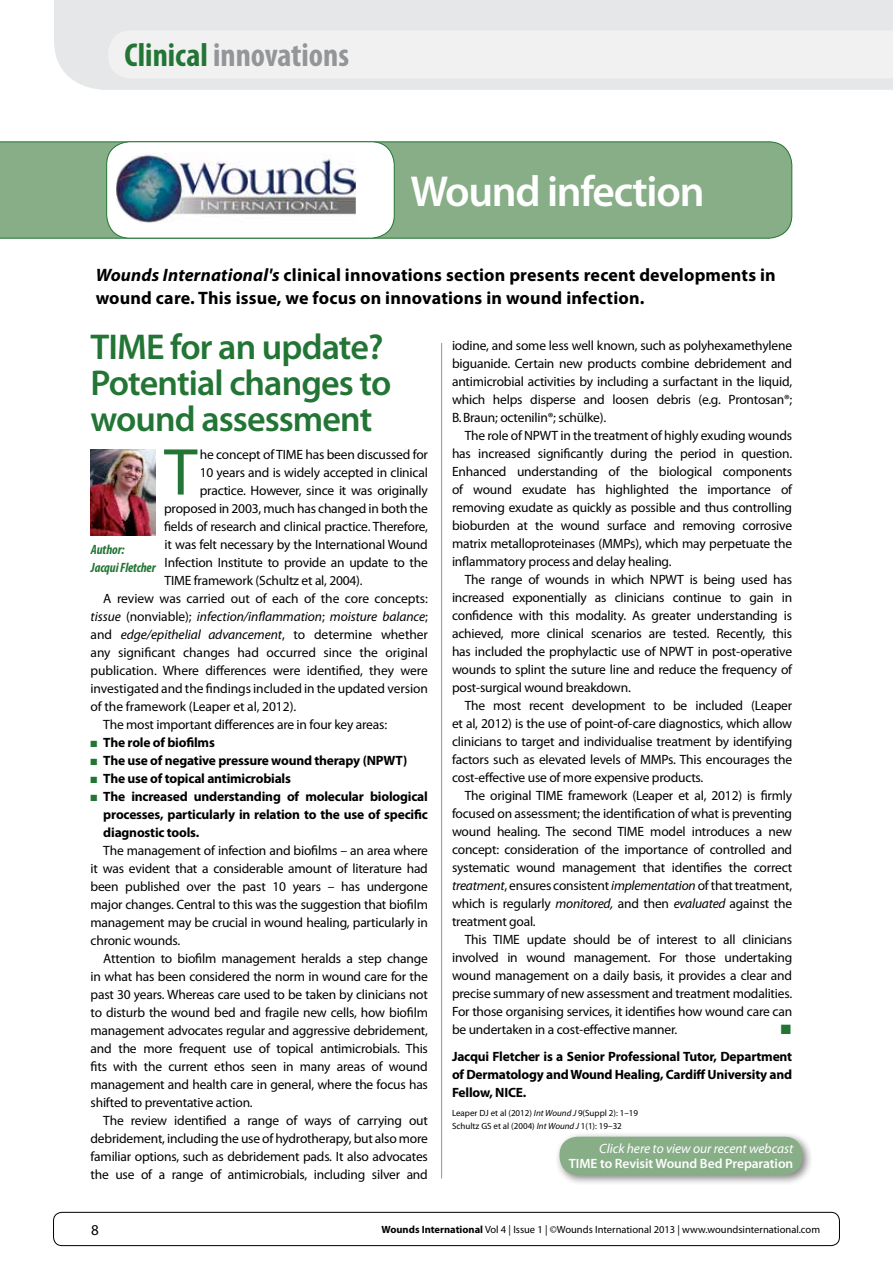
<style>
.page{position:relative;width:893px;height:1263px;background:#fff}
.page>*{position:absolute;margin:0;border:0;box-sizing:border-box;transform-origin:0 0}
.t1{font:66.9px "Myriad Pro";color:#237535}
.t2{font:600 43.5px "Myriad Pro";letter-spacing:-.03em;color:#fff}
.t3{font:600 36px/36px "Myriad Pro";letter-spacing:-.025em;color:#237535}
.t4{font:700 condensed 33.15px "Myriad Pro";color:#939598}
.t5{font:700 18px/24px "Myriad Pro";letter-spacing:.01em;color:#000}
.t6{font:15px "Myriad Pro";color:#000}
.t7{font:13.5px/18px "Myriad Pro";letter-spacing:-.015em;color:#000;text-align:justify}
.t8{font:700 13.5px/18px "Myriad Pro";letter-spacing:-.015em;color:#000;text-align:justify}
.t9{font:italic 13.5px "Myriad Pro";letter-spacing:-.005em;color:#000}
.t10{font:600 13.5px "Myriad Pro";letter-spacing:-.005em;color:#fff}
.t11{font:italic 13.5px "Myriad Pro";letter-spacing:-.005em;color:#fff}
.t12{font:italic 700 condensed 13.5px/18px "Myriad Pro";letter-spacing:-.01em;color:#237535}
.t13{font:13.5px "Zapf Dingbats ITC";color:#237535}
.t14{font:10.5px "Myriad Pro";color:#000}
.t15{font:9px/12.6px "Myriad Pro";color:#000}
.s1{color:#c0940a}
.s2{color:#237535}
.s3{font-style:italic}
.s4{font-style:normal}
.s5{font-weight:700}
</style>
<div class="page">
<div style="left:55px;top:43px;width:838px;height:47px;background:#e6e7e8"></div>
<div style="left:55px;top:0;width:838px;height:43px;background:#e6e7e8"></div>
<div style="left:108px;top:31px;width:785px;height:47px;background:#f1f1f2"></div>
<div style="left:53px;top:1212px;width:787px;height:34px;border:1px solid #000;border-radius:9px"></div>
<div style="left:0;top:141px;width:792px;height:98px;background:#87ae87"></div>
<div style="left:107px;top:142px;width:287px;height:96px;background:#fff;border-radius:23px"></div>
<div style="left:106px;top:141px;width:289px;height:97px;border:1px solid #237535;border-radius:23px"></div>
<img style="left:116px;top:153px;width:240px;height:71px">
<hr style="left:441px;top:343px;width:1px;height:835px;background:#939598">
<img style="left:91px;top:449px;width:65px;height:86px">
<div style="left:554px;top:1131px;width:259px;height:55px;background:#000;opacity:.5"></div>
<div style="left:559px;top:1137px;width:243px;height:38px;background:#87ae87;border-radius:18px"></div>
<h3 class="t4" style="left:125px;top:22px;width:247px"><span class="s1">News</span>Wounds update</h3>
<h3 class="t4" style="left:124px;top:28px;width:247px"><span class="s1">News</span>Wounds update</h3>
<h3 class="t4" style="left:125px;top:34px;width:226px"><span class="s2">Clinical</span> innovations</h3>
<h3 class="t4" style="left:213px;top:30px;width:84px">update</h3>
<h3 class="t4" style="left:95px;top:37px;width:226px"><span class="s2">Clinical</span> innovations</h3>
<h2 class="t2" style="left:410px;top:164px;width:296px">Wound infection</h2>
<h3 class="t5" style="left:96px;top:262px;width:682px"><span class="s3">Wounds International's</span> clinical innovations section presents recent developments in wound care. This issue, we focus on innovations in wound infection.</h3>
<h3 class="t3" style="left:91px;top:328px;width:302px">TIME for an update?<br>Potential changes to wound assessment</h3>
<h1 class="t1" style="left:164px;top:431px;width:35px">T</h1>
<p class="t7" style="left:200px;top:445px;width:230px">he concept of TIME has been discussed for</p>
<p class="t7" style="left:452px;top:337px;width:342px">iodine, and some less well known, such as polyhexamethylene biguanide. Certain new products combine debridement and antimicrobial activities by including a surfactant in the liquid, which helps disperse and loosen debris (e.g. Prontosan®; B.Braun; octenilin®; schülke).</p>
<p class="t7" style="left:452px;top:427px;width:342px;text-indent:13px">The role of NPWT in the treatment of highly exuding wounds has increased significantly during the period in question.<br>Enhanced understanding of the biological components of wound exudate has highlighted the importance of removing exudate as quickly as possible and thus controlling bioburden at the wound surface and removing corrosive matrix metalloproteinases (MMPs), which may perpetuate the inflammatory process and delay healing.</p>
<p class="t7" style="left:452px;top:571px;width:342px;text-indent:13px">The range of wounds in which NPWT is being used has increased exponentially as clinicians continue to gain in confidence with this modality. As greater understanding is achieved, more clinical scenarios are tested. Recently, this has included the prophylactic use of NPWT in post-operative wounds to splint the suture line and reduce the frequency of post-surgical wound breakdown.</p>
<p class="t7" style="left:452px;top:697px;width:342px;text-indent:13px">The most recent development to be included (Leaper et al, 2012) is the use of point-of-care diagnostics, which allow clinicians to target and individualise treatment by identifying factors such as elevated levels of MMPs. This encourages the cost-effective use of more expensive products.</p>
<p class="t7" style="left:452px;top:787px;width:342px;text-indent:13px">The original TIME framework (Leaper et al, 2012) is firmly focused on assessment; the identification of what is preventing wound healing. The second TIME model introduces a new concept: consideration of the importance of controlled and systematic wound management that identifies the correct <span class="s3">treatment</span>, ensures consistent <span class="s3">implementation</span> of that treatment, which is regularly <span class="s3">monitored,</span> and then <span class="s3">evaluated</span> against the treatment goal.</p>
<p class="t7" style="left:452px;top:931px;width:342px;text-indent:13px">This TIME update should be of interest to all clinicians involved in wound management. For those undertaking wound management on a daily basis, it provides a clear and precise summary of new assessment and treatment modalities.<br>For those organising services, it identifies how wound care can be undertaken in a cost-effective manner.</p>
<p class="t7" style="left:200px;top:463px;width:230px">10 years and is widely accepted in clinical</p>
<p class="t7" style="left:200px;top:481px;width:230px">practice. However, since it was originally</p>
<p class="t7" style="left:164px;top:499px;width:265px">proposed in 2003, much has changed in both the</p>
<p class="t7" style="left:164px;top:517px;width:265px">fields of research and clinical practice. Therefore,</p>
<p class="t7" style="left:165px;top:535px;width:265px">it was felt necessary by the International Wound</p>
<p class="t7" style="left:165px;top:553px;width:265px">Infection Institute to provide an update to the</p>
<p class="t7" style="left:165px;top:571px;width:200px">TIME framework (Schultz et al, 2004).</p>
<p class="t7" style="left:103px;top:589px;width:326px">A review was carried out of each of the core concepts:</p>
<p class="t9" style="left:91px;top:608px;width:339px">tissue <span class="s4">(nonviable);</span> infection/inflammation<span class="s4">;</span> moisture balance<span class="s4">;</span></p>
<p class="t9" style="left:91px;top:626px;width:339px"><span class="s4">and</span> edge/epithelial advancement<span class="s4">, to determine whether</span></p>
<p class="t7" style="left:91px;top:643px;width:339px">any significant changes had occurred since the original</p>
<p class="t7" style="left:91px;top:661px;width:339px">publication. Where differences were identified, they were</p>
<p class="t7" style="left:91px;top:679px;width:339px">investigated and the findings included in the updated version</p>
<p class="t7" style="left:91px;top:697px;width:207px">of the framework (Leaper et al, 2012).</p>
<p class="t7" style="left:103px;top:715px;width:285px">The most important differences are in four key areas:</p>
<p class="t8" style="left:91px;top:733px;width:126px"><span class="s2">■</span> The role of biofilms</p>
<p class="t8" style="left:91px;top:751px;width:318px"><span class="s2">■</span> The use of negative pressure wound therapy (NPWT)</p>
<p class="t8" style="left:91px;top:769px;width:202px"><span class="s2">■</span> The use of topical antimicrobials</p>
<p class="t8" style="left:103px;top:787px;width:326px;text-indent:-13px"><span class="s2">■</span> The increased understanding of molecular biological processes, particularly in relation to the use of specific diagnostic tools.</p>
<p class="t7" style="left:91px;top:841px;width:339px;text-indent:13px">The management of infection and biofilms – an area where it was evident that a considerable amount of literature had been published over the past 10 years – has undergone major changes. Central to this was the suggestion that biofilm management may be crucial in wound healing, particularly in chronic wounds.</p>
<p class="t7" style="left:91px;top:949px;width:339px;text-indent:13px">Attention to biofilm management heralds a step change in what has been considered the norm in wound care for the past 30 years. Whereas care used to be taken by clinicians not to disturb the wound bed and fragile new cells, how biofilm management advocates regular and aggressive debridement, and the more frequent use of topical antimicrobials. This fits with the current ethos seen in many areas of wound management and health care in general, where the focus has shifted to preventative action.</p>
<p class="t7" style="left:91px;top:1111px;width:339px;text-indent:13px">The review identified a range of ways of carrying out debridement, including the use of hydrotherapy, but also more familiar options, such as debridement pads. It also advocates the use of a range of antimicrobials, including silver and</p>
<p class="t12" style="left:91px;top:540px;width:66px">Author:<br>Jacqui Fletcher</p>
<p class="t13" style="left:781px;top:1023px;width:12px">■</p>
<p class="t8" style="left:452px;top:1047px;width:342px">Jacqui Fletcher is a Senior Professional Tutor, Department of Dermatology and Wound Healing, Cardiff University and Fellow, NICE.</p>
<p class="t15" style="left:452px;top:1107px;width:188px">Leaper DJ et al (2012) <span class="s3">Int Wound J</span> 9(Suppl 2): 1–19<br>Schultz GS et al (2004) <span class="s3">Int Wound J</span> 1(1): 19–32</p>
<p class="t11" style="left:599px;top:1140px;width:196px">Click here to view our recent webcast</p>
<p class="t10" style="left:569px;top:1155px;width:226px">TIME to Revisit Wound Bed Preparation</p>
<p class="t6" style="left:91px;top:1220px;width:9px">8</p>
<p class="t14" style="left:382px;top:1223px;width:440px"><span class="s5">Wounds International</span> Vol 4 | Issue 1 | ©Wounds International 2013 | www.woundsinternational.com</p>
</div>
